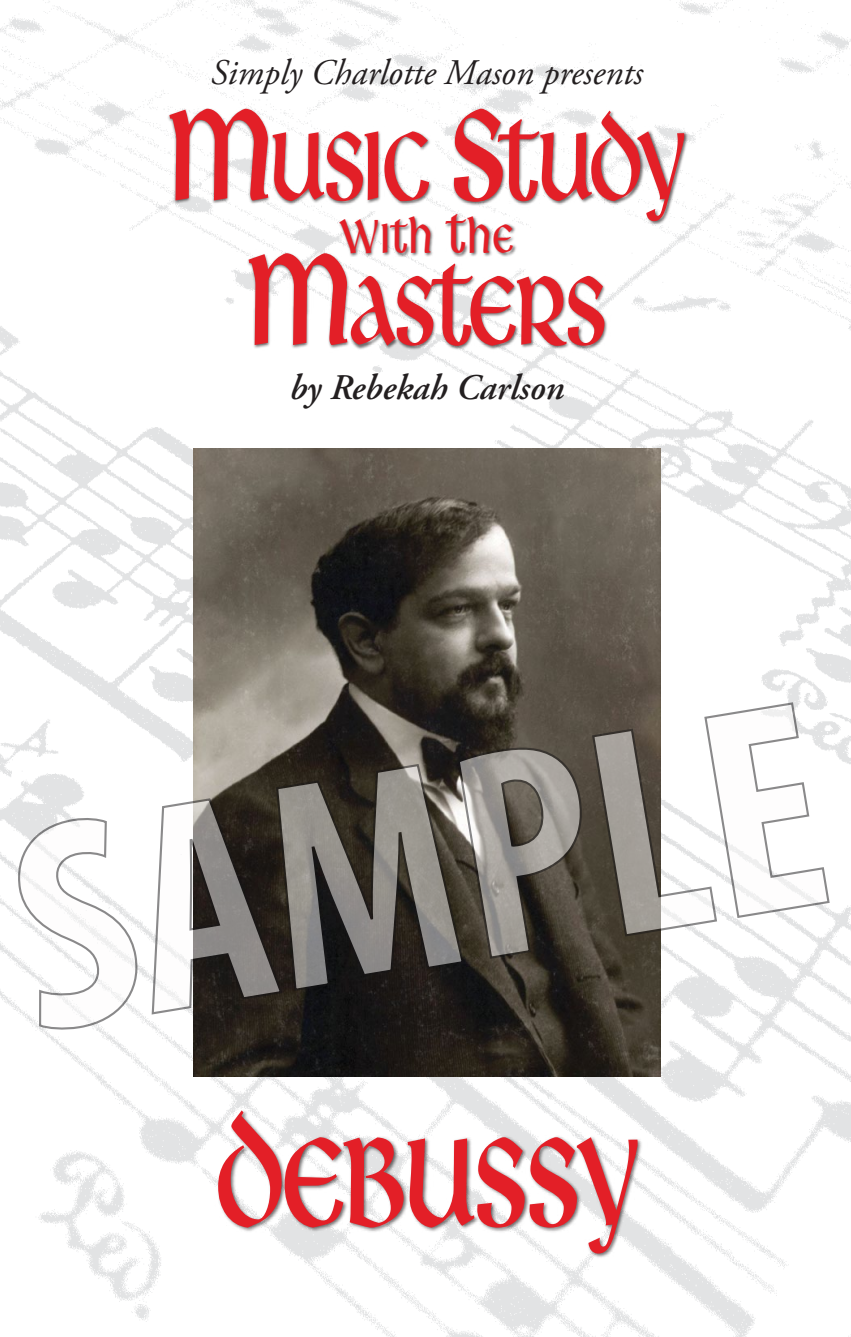
<style>
.page{position:relative;width:851px;height:1337px;background:#fff}
.page>*{position:absolute;margin:0;border:0;box-sizing:border-box;transform-origin:0 0}
.t1{font:174.15px "Libra BT";letter-spacing:-.05em;color:#e31f27;scale:.75 1}
.t2{font:134.55px/144.5px "Libra BT";letter-spacing:-.05em;color:#e31f27;text-align:center;scale:.75 1}
.t3{font:57.38px "Libra BT";color:#e31f27;scale:.75 1}
.t4{font:italic 36px "Adobe Garamond Pro";color:#231f20}
.t5{font:italic 600 36px "Adobe Garamond Pro";color:#231f20}
.s1{font-size:179.33px}
.s2{font-size:66.15px}
</style>
<div class="page">
<img style="left:0;top:0;width:850px;height:1336px">
<img style="left:81px;top:61px;width:694px;height:330px">
<img style="left:82px;top:200px;width:692px;height:109px">
<img style="left:0;top:1090px;width:850px;height:183px">
<img style="left:193px;top:448px;width:467px;height:628px">
<svg style="left:18px;top:818px;width:119px;height:211px"></svg>
<svg style="left:152px;top:747px;width:430px;height:267px;background:#6c6863"></svg>
<svg style="left:592px;top:702px;width:237px;height:234px"></svg>
<p class="t4" style="left:211px;top:51px;width:433px">Simply Charlotte Mason presents</p>
<h2 class="t2" style="left:166px;top:88px;width:698px"><span class="s1">M</span>usic <span class="s1">S</span>tudy<br><span class="s1">M</span>asters</h2>
<h3 class="t3" style="left:339px;top:206px;width:235px"><span class="s2">w</span>ith <span class="s2">t</span>he</h3>
<p class="t5" style="left:289px;top:367px;width:276px">by Rebekah Carlson</p>
<h1 class="t1" style="left:213px;top:1083px;width:573px">debussy</h1>
</div>
